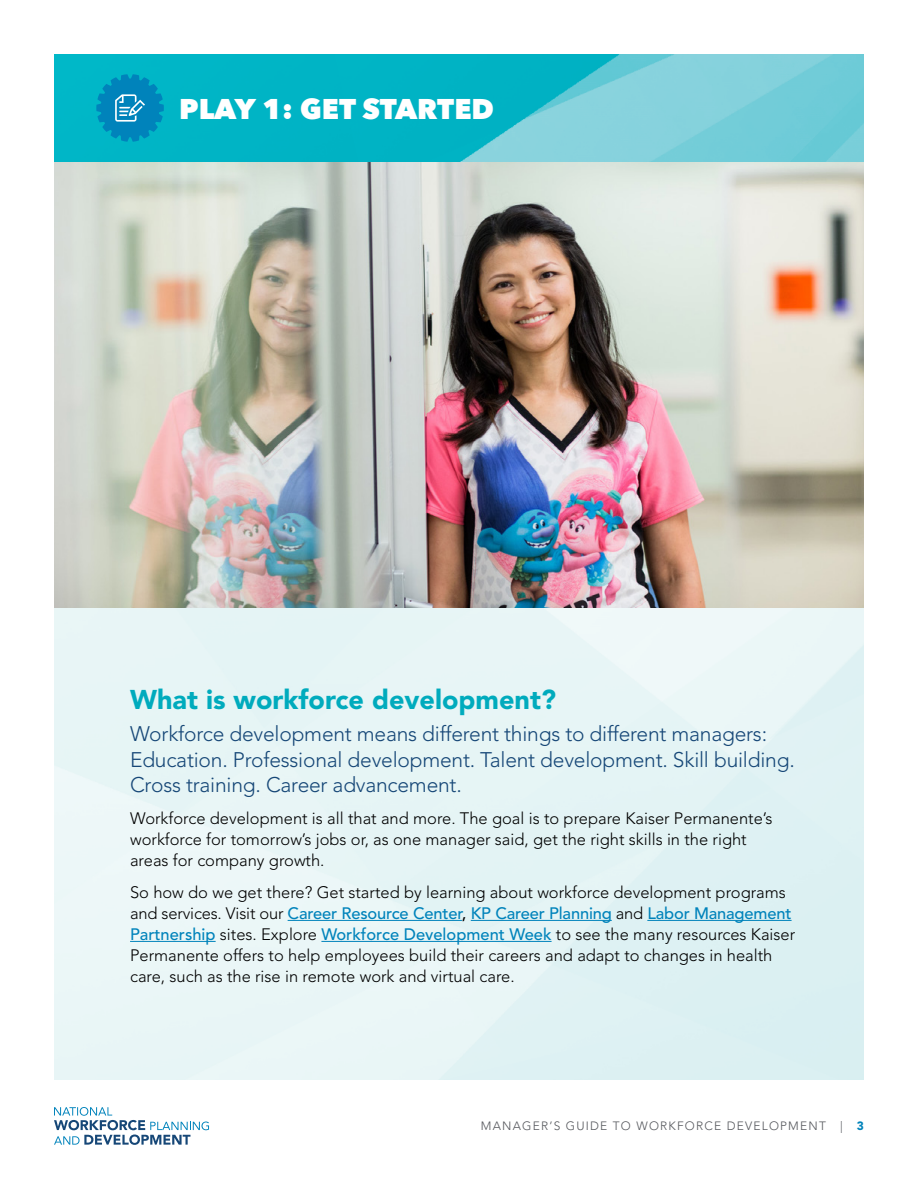
<style>
.page{position:relative;width:918px;height:1188px;background:#fff}
.page>*{position:absolute;margin:0;border:0;box-sizing:border-box;transform-origin:0 0}
.t1{font:800 28.5px "Avenir Next";color:#fff}
.t2{font:900 27px "Avenir LT Std";color:#00abbd}
.t3{font:300 21px/25.5px "Avenir LT Std";letter-spacing:-.01em;color:#164777}
.t4{font:300 16.5px/21px "Avenir LT Std";color:#000}
.t5{font:300 12px "Avenir LT Std";letter-spacing:.1em;color:#54565b}
.s1{font-weight:500;color:#0083bb}
.s2{font-weight:500}
.s3{font-weight:900;color:#0083bb}
</style>
<div class="page">
<svg style="left:54px;top:1107px;width:155px;height:38px"></svg>
<img style="left:54px;top:54px;width:810px;height:554px">
<hr style="left:288px;top:920px;width:174px;height:1px;background:#0083bb">
<hr style="left:471px;top:920px;width:141px;height:1px;background:#0083bb">
<hr style="left:647px;top:920px;width:145px;height:1px;background:#0083bb">
<hr style="left:130px;top:941px;width:86px;height:1px;background:#0083bb">
<hr style="left:321px;top:941px;width:231px;height:1px;background:#0083bb">
<svg style="left:96px;top:74px;width:68px;height:68px;background:#0d98c1"></svg>
<h1 class="t1" style="left:179px;top:92px;width:316px">PLAY 1: GET STARTED</h1>
<h2 class="t2" style="left:130px;top:683px;width:427px">What is workforce development?</h2>
<p class="t3" style="left:130px;top:721px;width:666px">Workforce development means different things to different managers:<br>Education. Professional development. Talent development. Skill building.<br>Cross training. Career advancement.</p>
<p class="t4" style="left:130px;top:808px;width:644px">Workforce development is all that and more. The goal is to prepare Kaiser Permanente’s workforce for tomorrow’s jobs or, as one manager said, get the right skills in the right areas for company growth.</p>
<p class="t4" style="left:130px;top:882px;width:667px">So how do we get there? Get started by learning about workforce development programs and services. Visit our <span class="s1">Career Resource Center</span><span class="s2">,</span> <span class="s1">KP Career Planning</span> and <span class="s1">Labor Management Partnership</span> sites. Explore <span class="s1">Workforce Development Week</span> to see the many resources Kaiser Permanente offers to help employees build their careers and adapt to changes in health care, such as the rise in remote work and virtual care.</p>
<p class="t5" style="left:481px;top:1119px;width:385px">MANAGER’S GUIDE TO WORKFORCE DEVELOPMENT | <span class="s3">3</span></p>
</div>
